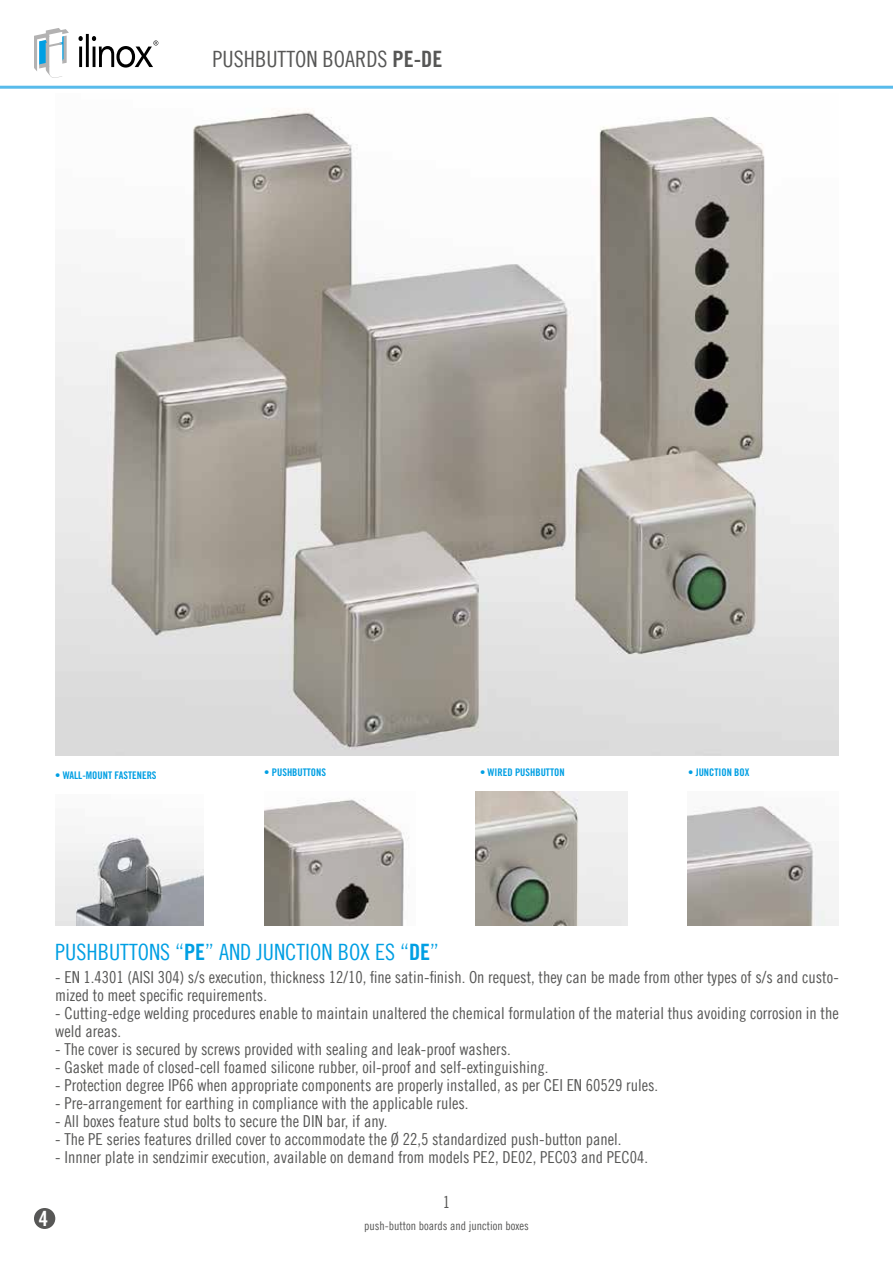
<style>
.page{position:relative;width:893px;height:1263px;background:#fff}
.page>*{position:absolute;margin:0;border:0;box-sizing:border-box;transform-origin:0 0}
.t1{font:22.5px "Trade Gothic LT Std Cn 18";color:#009fe3}
.t2{font:22.5px "Trade Gothic LT Std Cn 18";color:#575756}
.t3{font:21px "Trade Gothic Bold Cond Twenty";color:#fff}
.t4{font:16.5px/18px "Trade Gothic LT Std Cn 18";color:#575756}
.t5{font:12px "Trade Gothic LT Std Cn 18";color:#575756}
.t6{font:10.5px "Trade Gothic Bold Cond Twenty";color:#009fe3}
.s1{font-family:"Trade Gothic Bold Cond Twenty"}
.s2{font-family:"Trade Gothic LT Std Cn 18"}
</style>
<div class="page">
<hr style="left:0;top:86px;width:893px;height:3px;background:#58bbeb">
<svg style="left:79px;top:34px;width:79px;height:34px"></svg>
<svg style="left:34px;top:28px;width:35px;height:50px"></svg>
<img style="left:55px;top:109px;width:784px;height:646px">
<img style="left:476px;top:791px;width:151px;height:135px">
<img style="left:264px;top:799px;width:145px;height:127px">
<img style="left:688px;top:806px;width:151px;height:120px">
<img style="left:56px;top:834px;width:148px;height:92px">
<div style="left:34px;top:1208px;width:21px;height:21px;background:#575756;border-radius:50%"></div>
<h1 class="t2" style="left:213px;top:46px;width:231px">PUSHBUTTON BOARDS <span class="s1">PE-DE</span></h1>
<p class="t6" style="left:55px;top:769px;width:103px"><span class="s2">•</span> WALL-MOUNT FASTENERS</p>
<p class="t6" style="left:264px;top:766px;width:63px"><span class="s2">•</span> PUSHBUTTONS</p>
<p class="t6" style="left:480px;top:766px;width:86px"><span class="s2">•</span> WIRED PUSHBUTTON</p>
<p class="t6" style="left:688px;top:766px;width:63px">• JUNCTION BOX</p>
<h1 class="t1" style="left:55px;top:939px;width:385px">PUSHBUTTONS “<span class="s1">PE</span>” AND JUNCTION BOX ES “<span class="s1">DE</span>”</h1>
<p class="t4" style="left:55px;top:968px;width:785px">- EN 1.4301 (AISI 304) s/s execution, thickness 12/10, fine satin-finish. On request, they can be made from other types of s/s and custo&shy;mized to meet specific requirements.</p>
<p class="t4" style="left:55px;top:1004px;width:785px">- Cutting-edge welding procedures enable to maintain unaltered the chemical formulation of the material thus avoiding corrosion in the weld areas.</p>
<p class="t4" style="left:55px;top:1040px;width:457px">- The cover is secured by screws provided with sealing and leak-proof washers.</p>
<p class="t4" style="left:55px;top:1058px;width:494px">- Gasket made of closed-cell foamed silicone rubber, oil-proof and self-extinguishing.</p>
<p class="t4" style="left:55px;top:1076px;width:604px">- Protection degree IP66 when appropriate components are properly installed, as per CEI EN 60529 rules.</p>
<p class="t4" style="left:55px;top:1094px;width:415px">- Pre-arrangement for earthing in compliance with the applicable rules.</p>
<p class="t4" style="left:55px;top:1112px;width:334px">- All boxes feature stud bolts to secure the DIN bar, if any.</p>
<p class="t4" style="left:55px;top:1130px;width:568px">- The PE series features drilled cover to accommodate the Ø 22,5 standardized push-button panel.</p>
<p class="t4" style="left:55px;top:1148px;width:594px">- Innner plate in sendzimir execution, available on demand from models PE2, DE02, PEC03 and PEC04.</p>
<p class="t3" style="left:39px;top:1205px;width:11px">4</p>
<p class="t4" style="left:443px;top:1193px;width:9px">1</p>
<p class="t5" style="left:364px;top:1218px;width:166px">push-button boards and junction boxes</p>
</div>
